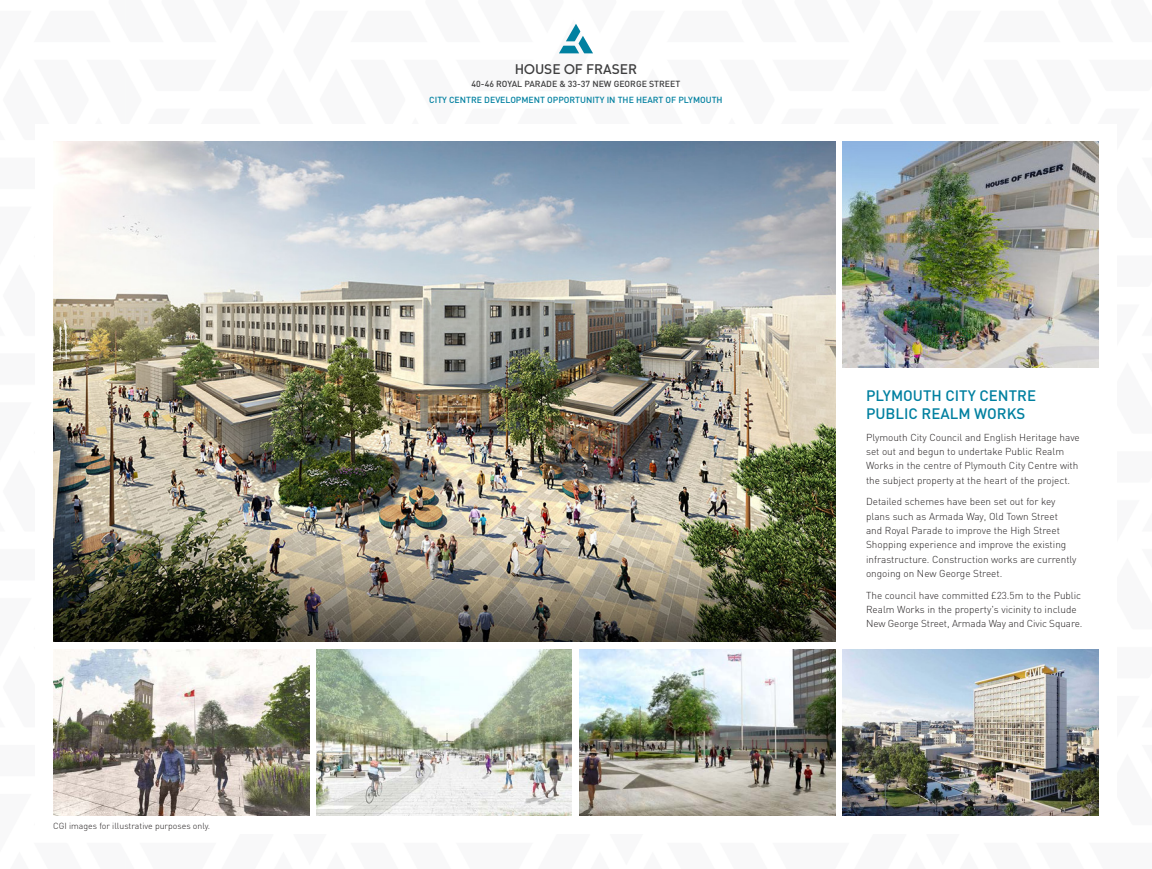
<style>
.page{position:relative;width:1152px;height:869px;background:#fff}
.page>*{position:absolute;margin:0;border:0;box-sizing:border-box;transform-origin:0 0}
.HoF_Heading{font:500 15px/18px "DIN";color:#0080a0}
.t1{font:500 13.75px "DIN";color:#3e3e3f}
.HoF_Body_text{font:300 10px/14.4px "DIN";color:#231f20}
.t2{font:500 8.75px "DIN";color:#0080a0}
.HoF_Body_text-2{font:300 8.75px "DIN";color:#231f20}
.t3{font:500 8.75px "DIN";color:#3e3e3f}
.s1{font-family:"Avant Garde IT Cby BT"}
</style>
<div class="page">
<img style="left:53px;top:142px;width:782px;height:499px">
<img style="left:53px;top:649px;width:256px;height:166px">
<img style="left:316px;top:649px;width:255px;height:166px">
<img style="left:842px;top:142px;width:256px;height:225px">
<img style="left:842px;top:649px;width:256px;height:166px">
<img style="left:579px;top:649px;width:256px;height:166px">
<svg style="left:559px;top:24px;width:34px;height:29px"></svg>
<p class="HoF_Body_text-2" style="left:53px;top:819px;width:159px">CGI images for illustrative purposes only.</p>
<h2 class="t1" style="left:515px;top:60px;width:124px">H<span class="s1">O</span>USE <span class="s1">O</span>F FRASER</h2>
<p class="t3" style="left:471px;top:78px;width:210px">40-46 ROYAL PARADE &amp; 33-37 NEW GEORGE STREET</p>
<p class="t2" style="left:429px;top:94px;width:295px">CITY CENTRE DEVELOPMENT OPPORTUNITY IN THE HEART OF PLYMOUTH</p>
<p class="HoF_Heading" style="left:866px;top:386px;width:171px">PLYMOUTH CITY CENTRE<br>PUBLIC REALM WORKS</p>
<p class="HoF_Body_text" style="left:866px;top:429px;width:215px">Plymouth City Council and English Heritage have set out and begun to undertake Public Realm Works in the centre of Plymouth City Centre with the subject property at the heart of the project.</p>
<p class="HoF_Body_text" style="left:866px;top:494px;width:212px">Detailed schemes have been set out for key plans such as Armada Way, Old Town Street and Royal Parade to improve the High Street Shopping experience and improve the existing infrastructure. Construction works are currently ongoing on New George Street.</p>
<p class="HoF_Body_text" style="left:866px;top:587px;width:218px">The council have committed £23.5m to the Public<br>Realm Works in the property's vicinity to include<br>New George Street, Armada Way and Civic Square.</p>
</div>
